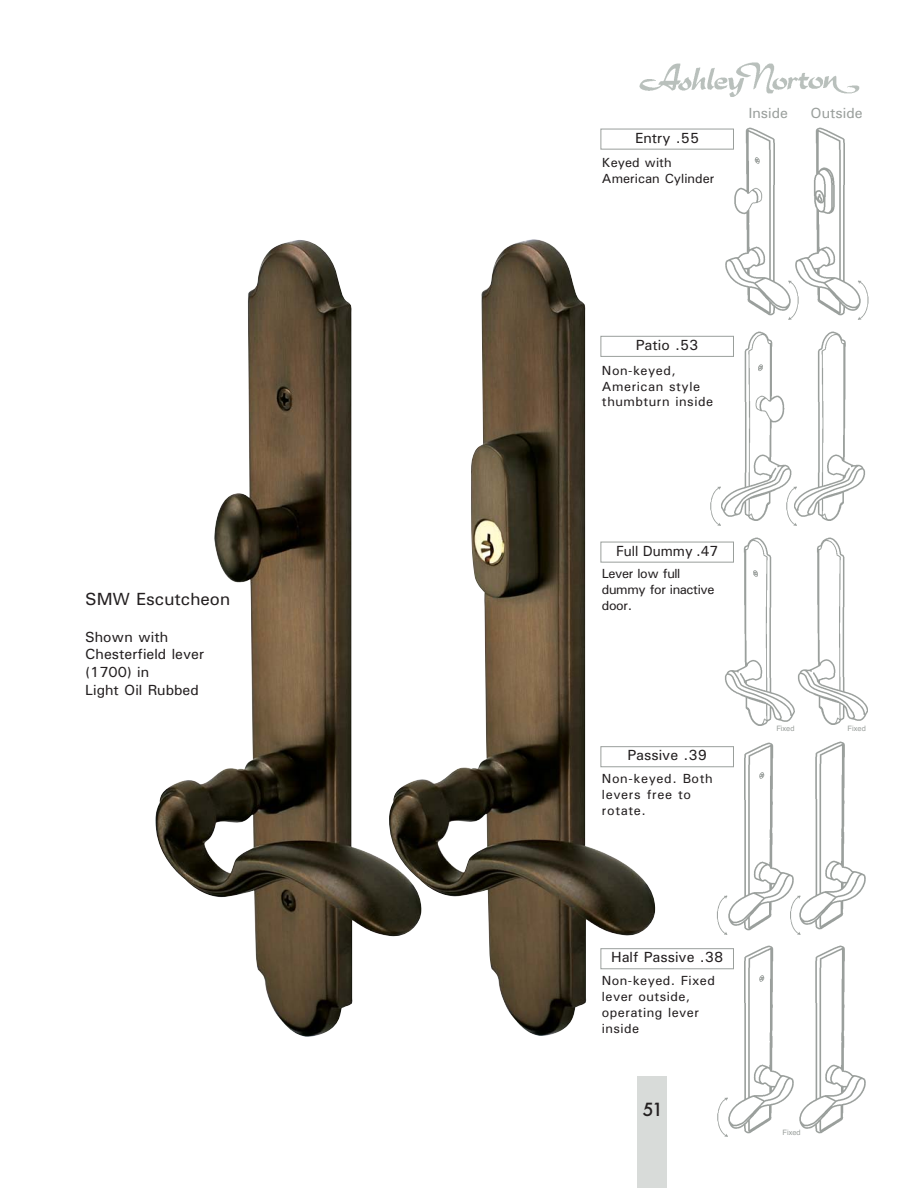
<style>
.page{position:relative;width:918px;height:1188px;background:#fff}
.page>*{position:absolute;margin:0;border:0;box-sizing:border-box;transform-origin:0 0}
.t1{font:17.7px "Univers";color:#231f20}
.t2{font:500 17.7px "Futura";color:#231f20}
.t3{font:14.7px/17.7px "Univers";color:#231f20}
.t4{font:14.7px "Univers";color:#9a9f9c}
.t5{font:14.7px "Univers";color:#231f20;scale:.95 1}
.t6{font:13.2px/15.9px "Univers";letter-spacing:.03em;color:#231f20}
.t7{font:13.2px/15.9px "Univers";letter-spacing:-.03em;color:#231f20}
.t8{font:13.2px/15.9px "Univers";color:#231f20}
.t9{font:7.35px "Helvetica";color:#9a9f9c}
</style>
<div class="page">
<img style="left:422px;top:239px;width:233px;height:797px">
<img style="left:155px;top:240px;width:267px;height:797px">
<img style="left:796px;top:127px;width:49px;height:181px">
<img style="left:725px;top:127px;width:50px;height:181px">
<img style="left:758px;top:277px;width:46px;height:43px">
<img style="left:710px;top:486px;width:11px;height:40px">
<img style="left:790px;top:487px;width:7px;height:39px">
<img style="left:828px;top:277px;width:41px;height:43px">
<img style="left:717px;top:895px;width:11px;height:40px">
<img style="left:794px;top:895px;width:7px;height:40px">
<img style="left:798px;top:538px;width:69px;height:187px">
<img style="left:728px;top:742px;width:66px;height:189px">
<img style="left:800px;top:741px;width:65px;height:193px">
<img style="left:717px;top:1097px;width:11px;height:40px">
<img style="left:728px;top:945px;width:66px;height:189px">
<img style="left:800px;top:945px;width:65px;height:189px">
<img style="left:725px;top:538px;width:70px;height:187px">
<img style="left:721px;top:331px;width:70px;height:190px">
<img style="left:794px;top:331px;width:71px;height:190px">
<div style="left:638px;top:1076px;width:29px;height:112px;background:#d8dbd9"></div>
<img style="left:639px;top:62px;width:221px;height:35px">
<div style="left:601px;top:129px;width:133px;height:21px;border:1px solid #9a9f9c"></div>
<div style="left:601px;top:336px;width:133px;height:21px;border:1px solid #9a9f9c"></div>
<div style="left:601px;top:746px;width:133px;height:21px;border:1px solid #9a9f9c"></div>
<div style="left:601px;top:948px;width:133px;height:21px;border:1px solid #9a9f9c"></div>
<div style="left:601px;top:542px;width:133px;height:21px;border:1px solid #9a9f9c"></div>
<h1 class="t1" style="left:85px;top:592px;width:146px">SMW Escutcheon</h1>
<p class="t3" style="left:85px;top:629px;width:121px">Shown with<br>Chesterfield lever (1700) in<br>Light Oil Rubbed</p>
<p class="t3" style="left:635px;top:130px;width:66px">Entry .55</p>
<p class="t8" style="left:602px;top:156px;width:114px">Keyed with<br>American Cylinder</p>
<p class="t4" style="left:748px;top:107px;width:41px">Inside</p>
<p class="t4" style="left:811px;top:107px;width:54px">Outside</p>
<p class="t3" style="left:636px;top:337px;width:64px">Patio .53</p>
<p class="t6" style="left:602px;top:363px;width:113px">Non-keyed,<br>American style thumbturn inside</p>
<p class="t5" style="left:616px;top:545px;width:109px">Full Dummy .47</p>
<p class="t7" style="left:602px;top:566px;width:114px">Lever low full dummy for inactive door.</p>
<p class="t3" style="left:628px;top:748px;width:81px">Passive .39</p>
<p class="t6" style="left:602px;top:772px;width:112px">Non-keyed. Both levers free to rotate.</p>
<p class="t9" style="left:776px;top:726px;width:20px">Fixed</p>
<p class="t9" style="left:848px;top:726px;width:20px">Fixed</p>
<p class="t3" style="left:611px;top:950px;width:114px">Half Passive .38</p>
<p class="t6" style="left:602px;top:974px;width:115px">Non-keyed. Fixed lever outside, operating lever inside</p>
<h1 class="t2" style="left:643px;top:1101px;width:22px">51</h1>
<p class="t9" style="left:783px;top:1129px;width:20px">Fixed</p>
</div>
